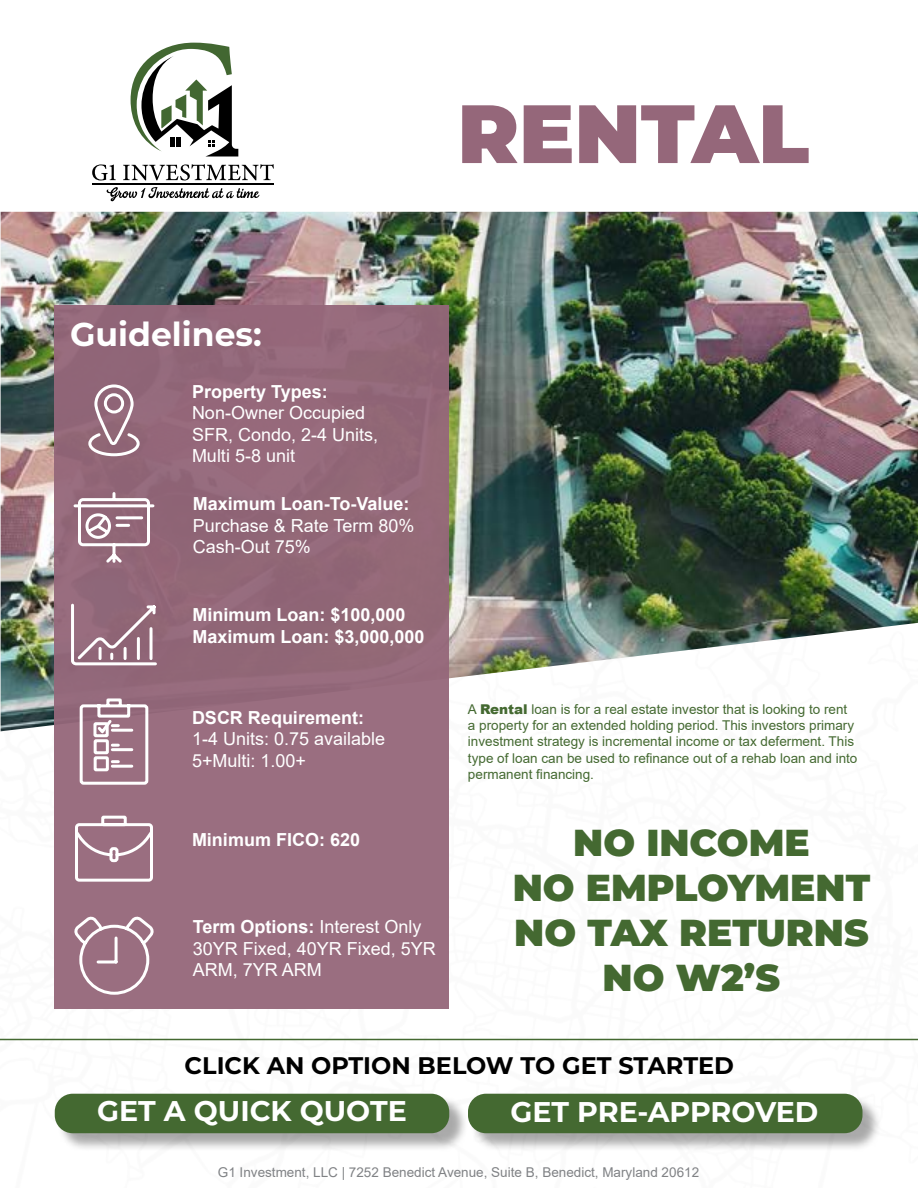
<style>
.page{position:relative;width:918px;height:1188px;background:#fff}
.page>*{position:absolute;margin:0;border:0;box-sizing:border-box;transform-origin:0 0}
.t1{font:900 82.5px "Montserrat";color:#95677a}
.t2{font:900 37.5px/45px "Montserrat";color:#446931;text-align:center}
.t3{font:700 33px "Montserrat";color:#fff}
.t4{font:700 28.5px "Montserrat";color:#fff}
.t5{font:700 24px "Montserrat";color:#000}
.t6{font:18px/21.6px "Arial";color:#fff}
.t7{font:700 18px/21.6px "Arial";color:#fff}
.t8{font:13.5px/16.2px "Arial";color:#446931}
.t9{font:13.5px "Arial";color:#808285}
.s1{font-weight:700}
.s2{font-weight:900}
</style>
<div class="page">
<img style="left:0;top:608px;width:918px;height:517px">
<img style="left:1px;top:212px;width:917px;height:519px">
<div style="left:55px;top:305px;width:394px;height:704px;background:#95677a"></div>
<svg style="left:88px;top:384px;width:52px;height:73px"></svg>
<svg style="left:71px;top:603px;width:86px;height:63px"></svg>
<svg style="left:79px;top:698px;width:70px;height:87px"></svg>
<svg style="left:75px;top:815px;width:78px;height:67px"></svg>
<svg style="left:73px;top:492px;width:82px;height:71px"></svg>
<svg style="left:74px;top:916px;width:80px;height:79px"></svg>
<hr style="left:115px;top:938px;width:3px;height:24px;background:#fff">
<hr style="left:98px;top:960px;width:18px;height:3px;background:#fff">
<hr style="left:0;top:1039px;width:918px;height:1px;background:#446931">
<div style="left:57px;top:1096px;width:411px;height:56px;background:#000;opacity:.34"></div>
<div style="left:55px;top:1094px;width:394px;height:39px;background:#446931;border-radius:18px"></div>
<div style="left:471px;top:1096px;width:411px;height:56px;background:#000;opacity:.34"></div>
<div style="left:468px;top:1094px;width:394px;height:39px;background:#446931;border-radius:18px"></div>
<svg style="left:92px;top:164px;width:24px;height:16px"></svg>
<svg style="left:123px;top:164px;width:151px;height:16px"></svg>
<hr style="left:92px;top:183px;width:182px;height:2px;background:#000">
<svg style="left:107px;top:187px;width:152px;height:14px"></svg>
<svg style="left:131px;top:43px;width:107px;height:113px"></svg>
<h1 class="t1" style="left:458px;top:72px;width:353px">RENTAL</h1>
<h3 class="t3" style="left:70px;top:311px;width:193px">Guidelines:</h3>
<h3 class="t7" style="left:192px;top:381px;width:137px">Property Types:</h3>
<h3 class="t6" style="left:192px;top:402px;width:188px">Non-Owner Occupied<br>SFR, Condo, 2-4 Units,<br>Multi 5-8 unit</h3>
<h3 class="t7" style="left:193px;top:493px;width:218px">Maximum Loan-To-Value:</h3>
<h3 class="t6" style="left:193px;top:514px;width:223px">Purchase &amp; Rate Term 80%<br>Cash-Out 75%</h3>
<h3 class="t7" style="left:192px;top:604px;width:234px">Minimum Loan: $100,000<br>Maximum Loan: $3,000,000</h3>
<h3 class="t7" style="left:192px;top:707px;width:174px">DSCR Requirement:</h3>
<h3 class="t6" style="left:192px;top:728px;width:195px">1-4 Units: 0.75 available<br>5+Multi: 1.00+</h3>
<h3 class="t7" style="left:192px;top:829px;width:170px">Minimum FICO: 620</h3>
<h3 class="t6" style="left:193px;top:916px;width:245px"><span class="s1">Term Options:</span> Interest Only<br>30YR Fixed, 40YR Fixed, 5YR<br>ARM, 7YR ARM</h3>
<p class="t8" style="left:468px;top:701px;width:391px">A <span class="s2">Rental</span> loan is for a real estate investor that is looking to rent a property for an extended holding period. This investors primary investment strategy is incremental income or tax deferment. This type of loan can be used to refinance out of a rehab loan and into permanent financing.</p>
<h2 class="t2" style="left:513px;top:818px;width:359px">NO INCOME<br>NO EMPLOYMENT<br>NO TAX RETURNS<br>NO W2’S</h2>
<h3 class="t5" style="left:185px;top:1048px;width:551px">CLICK AN OPTION BELOW TO GET STARTED</h3>
<h3 class="t4" style="left:97px;top:1091px;width:311px">GET A QUICK QUOTE</h3>
<h3 class="t4" style="left:510px;top:1091px;width:310px">GET PRE-APPROVED</h3>
<p class="t9" style="left:218px;top:1163px;width:483px">G1 Investment, LLC | 7252 Benedict Avenue, Suite B, Benedict, Maryland 20612</p>
</div>
